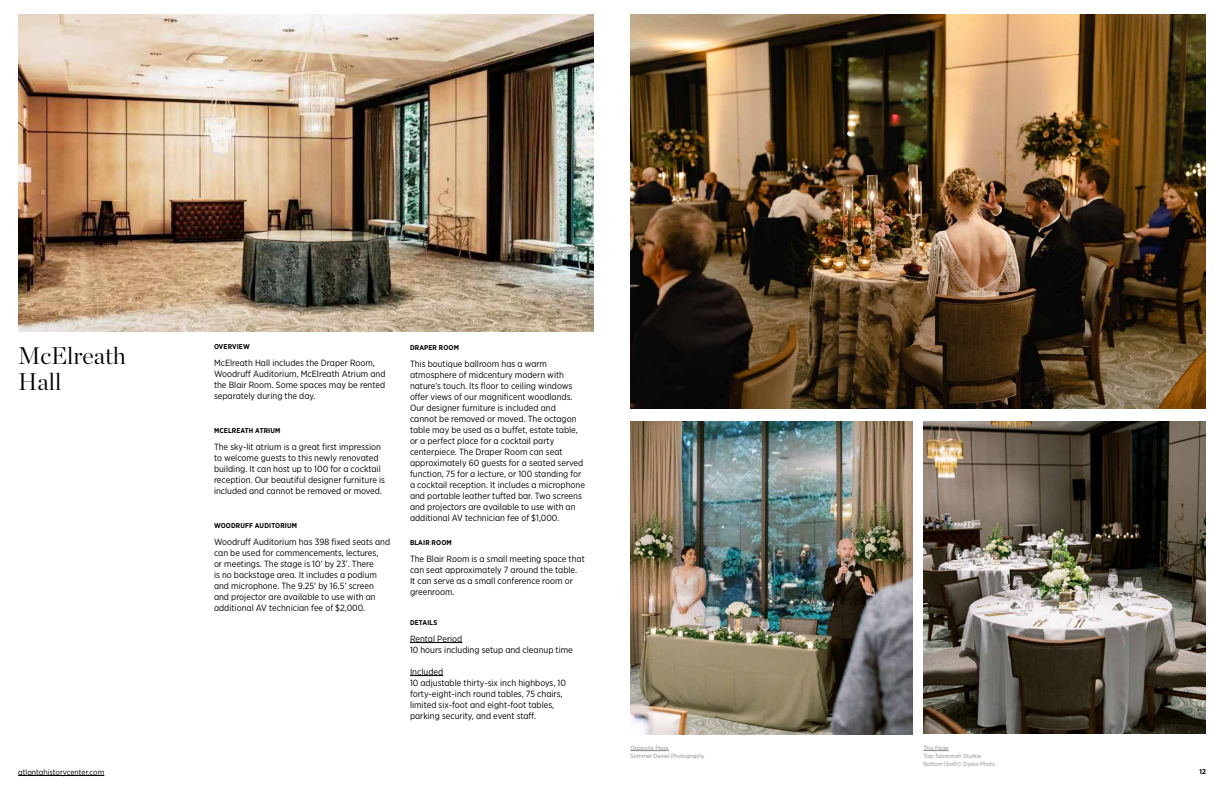
<style>
.page{position:relative;width:1224px;height:792px;background:#fff}
.page>*{position:absolute;margin:0;border:0;box-sizing:border-box;transform-origin:0 0}
.t1{font:300 24px/26px "Chronicle Display";color:#000}
.t2{font:9px/11px "Gotham Narrow";color:#000}
.t3{font:8px "Gotham Narrow";color:#000}
.t4{font:700 7px "Gotham Narrow";letter-spacing:.02em;color:#000}
.t5{font:6px/8px "Gotham Narrow";color:#878a8e}
</style>
<div class="page">
<img style="left:18px;top:15px;width:576px;height:316px">
<img style="left:630px;top:15px;width:576px;height:394px">
<hr style="left:630px;top:750px;width:39px;height:1px;background:#878a8e">
<svg style="left:923px;top:750px;width:26px;height:1px"></svg>
<hr style="left:18px;top:775px;width:86px;height:1px;background:#000">
<img style="left:630px;top:422px;width:283px;height:312px">
<img style="left:923px;top:421px;width:283px;height:313px">
<hr style="left:410px;top:642px;width:52px;height:1px;background:#000">
<hr style="left:410px;top:675px;width:33px;height:1px;background:#000">
<h1 class="t1" style="left:18px;top:340px;width:109px">McElreath<br>Hall</h1>
<p class="t4" style="left:214px;top:342px;width:37px">OVERVIEW</p>
<p class="t2" style="left:214px;top:357px;width:173px">McElreath Hall includes the Draper Room, Woodruff Auditorium, McElreath Atrium and the Blair Room. Some spaces may be rented separately during the day.</p>
<p class="t4" style="left:214px;top:426px;width:68px">MCELREATH ATRIUM</p>
<p class="t2" style="left:214px;top:441px;width:172px">The sky-lit atrium is a great first impression to welcome guests to this newly renovated building. It can host up to 100 for a cocktail reception. Our beautiful designer furniture is included and cannot be removed or moved.</p>
<p class="t4" style="left:214px;top:521px;width:85px">WOODRUFF AUDITORIUM</p>
<p class="t2" style="left:214px;top:536px;width:178px">Woodruff Auditorium has 398 fixed seats and can be used for commencements, lectures,<br>or meetings. The stage is 10’ by 23’. There<br>is no backstage area. It includes a podium and microphone. The 9.25’ by 16.5’ screen and projector are available to use with an additional AV technician fee of $2,000.</p>
<p class="t4" style="left:410px;top:343px;width:51px">DRAPER ROOM</p>
<p class="t2" style="left:410px;top:358px;width:177px">This boutique ballroom has a warm atmosphere of midcentury modern with nature’s touch. Its floor to ceiling windows offer views of our magnificent woodlands.<br>Our designer furniture is included and cannot be removed or moved. The octagon table may be used as a buffet, estate table, or a perfect place for a cocktail party centerpiece. The Draper Room can seat approximately 60 guests for a seated served function, 75 for a lecture, or 100 standing for a cocktail reception. It includes a microphone and portable leather tufted bar. Two screens and projectors are available to use with an additional AV technician fee of $1,000.</p>
<p class="t4" style="left:410px;top:538px;width:43px">BLAIR ROOM</p>
<p class="t2" style="left:410px;top:553px;width:176px">The Blair Room is a small meeting space that can seat approximately 7 around the table.<br>It can serve as a small conference room or greenroom.</p>
<p class="t4" style="left:410px;top:618px;width:29px">DETAILS</p>
<p class="t2" style="left:410px;top:633px;width:164px">Rental Period<br>10 hours including setup and cleanup time</p>
<p class="t2" style="left:410px;top:666px;width:157px">Included<br>10 adjustable thirty-six inch highboys, 10 forty-eight-inch round tables, 75 chairs, limited six-foot and eight-foot tables, parking security, and event staff.</p>
<p class="t5" style="left:630px;top:744px;width:76px">Opposite Page<br>Sommer Daniel Photography</p>
<p class="t5" style="left:923px;top:744px;width:74px">This Page<br>Top: Savannah Sturkie<br>Bottom (both): Dyess Photo</p>
<p class="t3" style="left:18px;top:767px;width:88px">atlantahistorycenter.com</p>
<p class="t4" style="left:1199px;top:767px;width:8px">12</p>
</div>
